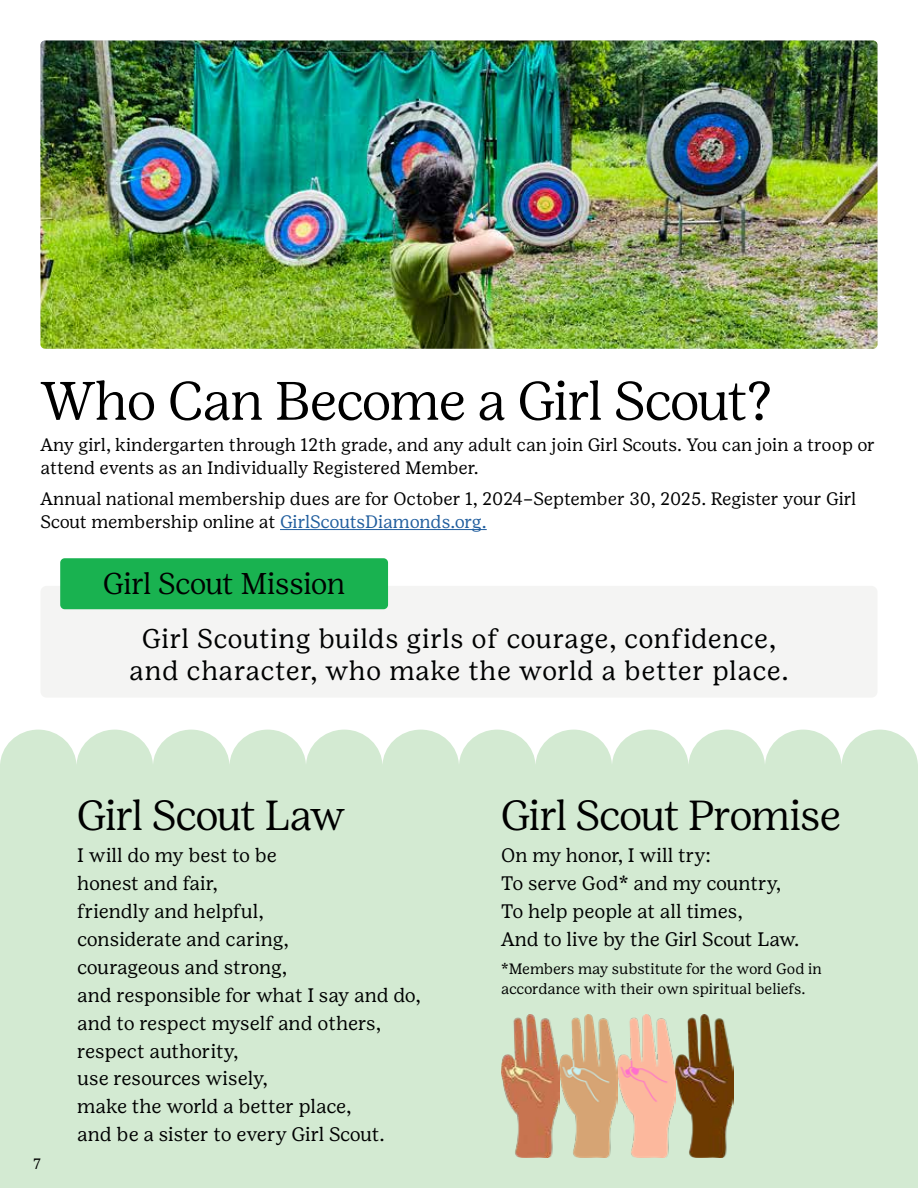
<style>
.page{position:relative;width:918px;height:1188px;background:#fff}
.page>*{position:absolute;margin:0;border:0;box-sizing:border-box;transform-origin:0 0}
.t1{font:300 54px "Girl Scout Display";letter-spacing:-.015em;color:#000}
.t2{font:300 42px "Girl Scout Display";letter-spacing:-.025em;color:#000}
.t3{font:300 30px "Girl Scout Display";letter-spacing:-.01em;color:#000101}
.t4{font:27px/32.4px "Girl Scout Text";letter-spacing:.015em;color:#000101;text-align:center}
.t5{font:19.5px/27.9px "Girl Scout Text";letter-spacing:-.005em;color:#000101}
.t6{font:18px/22.5px "Girl Scout Text";color:#000101}
.t7{font:15px/19.5px "Girl Scout Text";color:#000101}
.t8{font:15px "Girl Scout Text";color:#000}
.s1{color:#215e9e}
</style>
<div class="page">
<div style="left:0;top:776px;width:918px;height:412px;background:#d3ead2"></div>
<svg style="left:0;top:730px;width:918px;height:46px;fill:#d3ead2"></svg>
<div style="left:40px;top:586px;width:838px;height:112px;background:#f4f4f3;border-radius:6px"></div>
<div style="left:60px;top:558px;width:328px;height:51px;background:#19b250;border-radius:4px"></div>
<hr style="left:280px;top:529px;width:207px;height:1px;background:#215e9e">
<img style="left:40px;top:40px;width:838px;height:309px">
<img style="left:501px;top:1014px;width:232px;height:144px">
<h1 class="t1" style="left:40px;top:370px;width:733px">Who Can Become a Girl Scout?</h1>
<p class="t6" style="left:40px;top:434px;width:836px">Any girl, kindergarten through 12th grade, and any adult can join Girl Scouts. You can join a troop or attend events as an Individually Registered Member.</p>
<p class="t6" style="left:40px;top:488px;width:817px">Annual national membership dues are for October 1, 2024–September 30, 2025. Register your Girl<br>Scout membership online at <span class="s1">GirlScoutsDiamonds.org.</span></p>
<h3 class="t3" style="left:103px;top:567px;width:243px">Girl Scout Mission</h3>
<h3 class="t4" style="left:129px;top:623px;width:661px">Girl Scouting builds girls of courage, confidence, and character, who make the world a better place.</h3>
<p class="t8" style="left:33px;top:1155px;width:10px">7</p>
<h2 class="t2" style="left:77px;top:791px;width:269px">Girl Scout Law</h2>
<p class="t5" style="left:77px;top:842px;width:345px">I will do my best to be<br>honest and fair,<br>friendly and helpful,<br>considerate and caring,<br>courageous and strong,<br>and responsible for what I say and do, and to respect myself and others, respect authority,<br>use resources wisely,<br>make the world a better place,<br>and be a sister to every Girl Scout.</p>
<h2 class="t2" style="left:501px;top:791px;width:341px">Girl Scout Promise</h2>
<p class="t5" style="left:501px;top:842px;width:300px">On my honor, I will try:<br>To serve God* and my country,<br>To help people at all times,<br>And to live by the Girl Scout Law.</p>
<p class="t7" style="left:501px;top:960px;width:322px">*Members may substitute for the word God in accordance with their own spiritual beliefs.</p>
</div>
